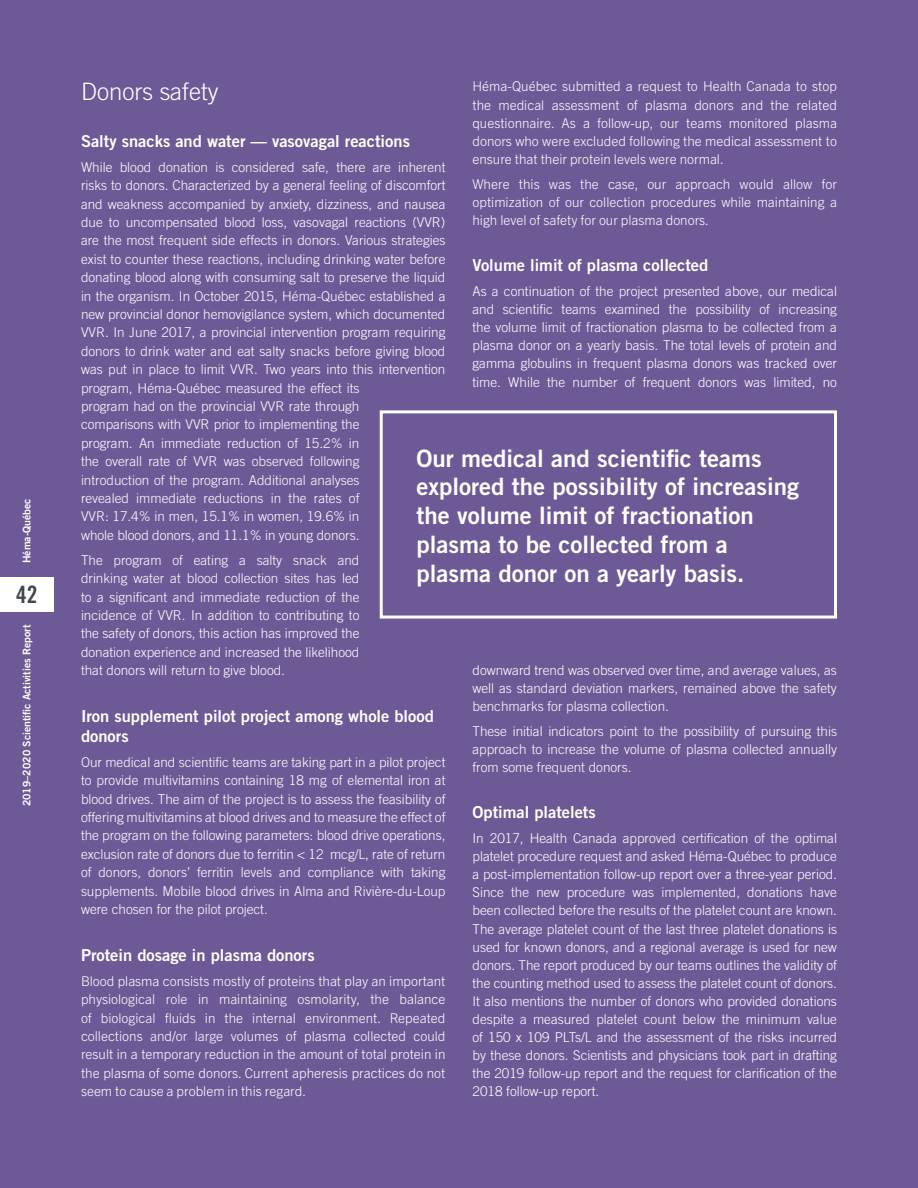
<style>
.page{position:relative;width:918px;height:1188px;background:#6d5996}
.page>*{position:absolute;margin:0;border:0;box-sizing:border-box;transform-origin:0 0}
.t1{font:24px/28.8px "Trade Gothic Bold Two";color:#fff}
.t2{font:300 24px "Trade Gothic";color:#fff}
.t3{font:24px "Trade Gothic Bold Cond Twenty";color:#40494c}
.t4{font:16.5px/20px "Trade Gothic Bold Two";color:#fff}
.t5{font:300 13.5px/18.5px "Trade Gothic";color:#fff;text-align:justify}
.t6{font:300 13.5px/18.5px "Trade Gothic Next LT Pro";color:#fff;text-align:justify}
.t7{font:10.5px "Trade Gothic Bold Two";color:#fff}
</style>
<div class="page">
<div style="left:0;top:577px;width:54px;height:34px;background:#fff"></div>
<div style="left:380px;top:410px;width:457px;height:209px;border:3px solid #fff"></div>
<p class="t7" style="left:20px;top:563px;width:66px;rotate:-90deg">Héma-Québec</p>
<h1 class="t3" style="left:16px;top:580px;width:23px">42</h1>
<p class="t7" style="left:20px;top:806px;width:183px;rotate:-90deg">2019–2020 Scientific Activities Report</p>
<p class="t6" style="left:472px;top:77px;width:366px">Héma‑Québec submitted a request to Health Canada to stop the medical assessment of plasma donors and the related questionnaire. As a follow-up, our teams monitored plasma donors who were excluded following the medical assessment to ensure that their protein levels were normal.</p>
<p class="t6" style="left:472px;top:174px;width:366px">Where this was the case, our approach would allow for optimization of our collection procedures while maintaining a high level of safety for our plasma donors.</p>
<p class="t4" style="left:472px;top:255px;width:237px">Volume limit of plasma collected</p>
<p class="t5" style="left:472px;top:282px;width:366px">As a continuation of the project presented above, our medical and scientific teams examined the possibility of increasing the volume limit of fractionation plasma to be collected from a plasma donor on a yearly basis. The total levels of protein and gamma globulins in frequent plasma donors was tracked over time. While the number of frequent donors was limited, no</p>
<h1 class="t2" style="left:81px;top:77px;width:139px">Donors safety</h1>
<p class="t4" style="left:81px;top:131px;width:330px">Salty snacks and water — vasovagal reactions</p>
<p class="t5" style="left:81px;top:158px;width:366px;text-align:left">While blood donation is considered safe, there are inherent risks to donors. Characterized by a general feeling of discomfort and weakness accompanied by anxiety, dizziness, and nausea due to uncompensated blood loss, vasovagal reactions (VVR) are the most frequent side effects in donors. Various strategies exist to counter these reactions, including drinking water before donating blood along with consuming salt to preserve the liquid in the organism. In October 2015, Héma‑Québec established a new provincial donor hemovigilance system, which documented VVR. In June 2017, a provincial intervention program requiring donors to drink water and eat salty snacks before giving blood was put in place to limit VVR. Two years into this intervention program, Héma‑Québec measured the effect its<br>program had on the provincial VVR rate through<br>comparisons with VVR prior to implementing the<br>program. An immediate reduction of 15.2% in<br>the overall rate of VVR was observed following<br>introduction of the program. Additional analyses<br>revealed immediate reductions in the rates of<br>VVR: 17.4% in men, 15.1% in women, 19.6% in<br>whole blood donors, and 11.1% in young donors.</p>
<p class="t5" style="left:81px;top:551px;width:280px">The program of eating a salty snack and drinking water at blood collection sites has led to a significant and immediate reduction of the incidence of VVR. In addition to contributing to the safety of donors, this action has improved the donation experience and increased the likelihood that donors will return to give blood.</p>
<p class="t4" style="left:81px;top:706px;width:354px">Iron supplement pilot project among whole blood donors</p>
<p class="t5" style="left:81px;top:753px;width:366px">Our medical and scientific teams are taking part in a pilot project to provide multivitamins containing 18 mg of elemental iron at blood drives. The aim of the project is to assess the feasibility of offering multivitamins at blood drives and to measure the effect of the program on the following parameters: blood drive operations, exclusion rate of donors due to ferritin &lt; 12 mcg/L, rate of return of donors, donors’ ferritin levels and compliance with taking supplements. Mobile blood drives in Alma and Rivière‑du‑Loup were chosen for the pilot project.</p>
<p class="t4" style="left:81px;top:945px;width:235px">Protein dosage in plasma donors</p>
<p class="t6" style="left:81px;top:971px;width:366px">Blood plasma consists mostly of proteins that play an important physiological role in maintaining osmolarity, the balance of biological fluids in the internal environment. Repeated collections and/or large volumes of plasma collected could result in a temporary reduction in the amount of total protein in the plasma of some donors. Current apheresis practices do not seem to cause a problem in this regard.</p>
<h1 class="t1" style="left:416px;top:443px;width:384px">Our medical and scientific teams explored the possibility of increasing the volume limit of fractionation plasma to be collected from a plasma donor on a yearly basis.</h1>
<p class="t5" style="left:472px;top:661px;width:366px">downward trend was observed over time, and average values, as well as standard deviation markers, remained above the safety benchmarks for plasma collection.</p>
<p class="t5" style="left:472px;top:722px;width:366px">These initial indicators point to the possibility of pursuing this approach to increase the volume of plasma collected annually from some frequent donors.</p>
<p class="t4" style="left:472px;top:802px;width:125px">Optimal platelets</p>
<p class="t5" style="left:472px;top:829px;width:366px">In 2017, Health Canada approved certification of the optimal platelet procedure request and asked Héma‑Québec to produce a post-implementation follow-up report over a three-year period.<br>Since the new procedure was implemented, donations have been collected before the results of the platelet count are known.<br>The average platelet count of the last three platelet donations is used for known donors, and a regional average is used for new donors. The report produced by our teams outlines the validity of the counting method used to assess the platelet count of donors.<br>It also mentions the number of donors who provided donations despite a measured platelet count below the minimum value of 150 x 109 PLTs/L and the assessment of the risks incurred by these donors. Scientists and physicians took part in drafting the 2019 follow-up report and the request for clarification of the 2018 follow-up report.</p>
</div>
